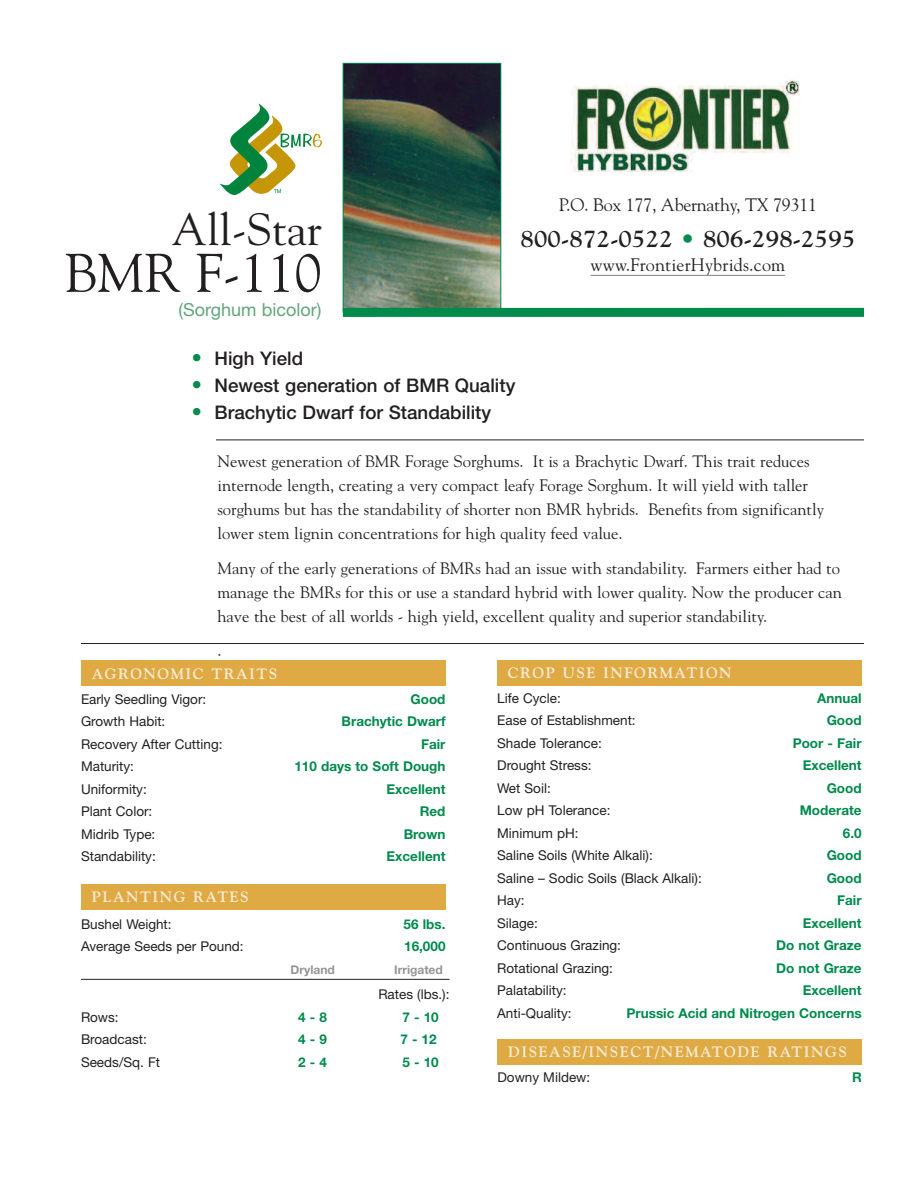
<style>
.page{position:relative;width:918px;height:1188px;background:#fff}
.page>*{position:absolute;margin:0;border:0;box-sizing:border-box;transform-origin:0 0}
.t1{font:54px "Goudy";color:#231f20}
.t2{font:45px "Goudy";color:#231f20}
.t3{font:700 24px "Goudy";letter-spacing:.01em;color:#231f20}
.t4{font:500 18.75px "Helvetica Neue";color:#231f20}
.t5{font:18px "Goudy";letter-spacing:-.015em;color:#231f20}
.t6{font:18px "Goudy";letter-spacing:.01em;color:#231f20}
.t7{font:18px "Helvetica Neue";color:#61a67b}
.t8{font:16.5px/24px "Goudy";color:#231f20}
.t9{font:15px "Goudy Bold Os F";letter-spacing:.1em;color:#f8edd8}
.t10{font:13.5px "Helvetica Neue";color:#231f20}
.t11{font:700 13.5px "Helvetica Neue";color:#008b4c}
.t12{font:700 12px "Helvetica Neue";color:#939598}
.s1{color:#008b4c}
.s2{font-family:"Goudy";font-weight:400;font-size:21px;color:#008b4c}
</style>
<div class="page">
<img style="left:345px;top:65px;width:154px;height:243px">
<div style="left:343px;top:63px;width:158px;height:249px;border:1px solid #008b4c"></div>
<svg style="left:220px;top:103px;width:102px;height:92px"></svg>
<hr style="left:81px;top:643px;width:783px;height:1px;background:#231f20">
<div style="left:497px;top:1039px;width:365px;height:26px;background:#dfaa44"></div>
<div style="left:81px;top:660px;width:365px;height:26px;background:#dfaa44"></div>
<div style="left:497px;top:660px;width:365px;height:26px;background:#dfaa44"></div>
<div style="left:343px;top:308px;width:521px;height:9px;background:#008b4c"></div>
<div style="left:81px;top:884px;width:365px;height:26px;background:#dfaa44"></div>
<hr style="left:81px;top:979px;width:368px;height:1px;background:#231f20">
<hr style="left:216px;top:440px;width:648px;height:1px;background:#231f20">
<hr style="left:591px;top:275px;width:194px;height:1px;background:#808285">
<img style="left:571px;top:80px;width:229px;height:92px">
<h2 class="t2" style="left:172px;top:203px;width:151px">All-Star</h2>
<h1 class="t1" style="left:64px;top:242px;width:259px">BMR F-110</h1>
<p class="t7" style="left:179px;top:303px;width:145px">(Sorghum bicolor)</p>
<p class="t5" style="left:559px;top:194px;width:260px">P.O. Box 177, Abernathy, TX 79311</p>
<h3 class="t3" style="left:520px;top:225px;width:336px">800-872-0522 <span class="s1">•</span> 806-298-2595</h3>
<p class="t6" style="left:591px;top:254px;width:196px">www.FrontierHybrids.com</p>
<p class="t4" style="left:190px;top:351px;width:114px"><span class="s2">•</span> High Yield</p>
<p class="t4" style="left:190px;top:378px;width:326px"><span class="s2">•</span> Newest generation of BMR Quality</p>
<p class="t4" style="left:190px;top:405px;width:302px"><span class="s2">•</span> Brachytic Dwarf for Standability</p>
<p class="t8" style="left:217px;top:449px;width:608px">Newest generation of BMR Forage Sorghums. It is a Brachytic Dwarf. This trait reduces internode length, creating a very compact leafy Forage Sorghum. It will yield with taller sorghums but has the standability of shorter non BMR hybrids. Benefits from significantly lower stem lignin concentrations for high quality feed value.</p>
<p class="t8" style="left:217px;top:556px;width:626px">Many of the early generations of BMRs had an issue with standability. Farmers either had to manage the BMRs for this or use a standard hybrid with lower quality. Now the producer can have the best of all worlds - high yield, excellent quality and superior standability.</p>
<p class="t8" style="left:217px;top:639px;width:6px">.</p>
<p class="t9" style="left:92px;top:668px;width:187px">AGRONOMIC TRAITS</p>
<p class="t9" style="left:508px;top:667px;width:225px">CROP USE INFORMATION</p>
<p class="t10" style="left:81px;top:694px;width:127px">Early Seedling Vigor:</p>
<p class="t11" style="left:411px;top:694px;width:36px">Good</p>
<p class="t10" style="left:81px;top:717px;width:86px">Growth Habit:</p>
<p class="t11" style="left:342px;top:717px;width:105px">Brachytic Dwarf</p>
<p class="t10" style="left:81px;top:739px;width:143px">Recovery After Cutting:</p>
<p class="t11" style="left:421px;top:739px;width:26px">Fair</p>
<p class="t10" style="left:81px;top:762px;width:55px">Maturity:</p>
<p class="t11" style="left:294px;top:762px;width:153px">110 days to Soft Dough</p>
<p class="t10" style="left:81px;top:784px;width:67px">Uniformity:</p>
<p class="t11" style="left:387px;top:784px;width:60px">Excellent</p>
<p class="t10" style="left:81px;top:807px;width:73px">Plant Color:</p>
<p class="t11" style="left:420px;top:807px;width:27px">Red</p>
<p class="t10" style="left:81px;top:829px;width:76px">Midrib Type:</p>
<p class="t11" style="left:404px;top:829px;width:43px">Brown</p>
<p class="t10" style="left:81px;top:852px;width:76px">Standability:</p>
<p class="t11" style="left:387px;top:852px;width:60px">Excellent</p>
<p class="t9" style="left:92px;top:891px;width:158px">PLANTING RATES</p>
<p class="t10" style="left:81px;top:919px;width:92px">Bushel Weight:</p>
<p class="t11" style="left:404px;top:919px;width:43px">56 lbs.</p>
<p class="t10" style="left:81px;top:942px;width:164px">Average Seeds per Pound:</p>
<p class="t11" style="left:404px;top:942px;width:43px">16,000</p>
<p class="t12" style="left:291px;top:966px;width:46px">Dryland</p>
<p class="t12" style="left:394px;top:966px;width:50px">Irrigated</p>
<p class="t10" style="left:378px;top:990px;width:73px">Rates (lbs.):</p>
<p class="t10" style="left:81px;top:1012px;width:39px">Rows:</p>
<p class="t11" style="left:298px;top:1012px;width:30px">4-8</p>
<p class="t11" style="left:402px;top:1012px;width:38px">7-10</p>
<p class="t10" style="left:81px;top:1035px;width:67px">Broadcast:</p>
<p class="t11" style="left:298px;top:1035px;width:30px">4-9</p>
<p class="t11" style="left:400px;top:1035px;width:38px">7-12</p>
<p class="t10" style="left:81px;top:1057px;width:81px">Seeds/Sq. Ft</p>
<p class="t11" style="left:298px;top:1057px;width:30px">2-4</p>
<p class="t11" style="left:402px;top:1057px;width:38px">5-10</p>
<p class="t10" style="left:497px;top:693px;width:65px">Life Cycle:</p>
<p class="t11" style="left:817px;top:693px;width:46px">Annual</p>
<p class="t10" style="left:497px;top:716px;width:140px">Ease of Establishment:</p>
<p class="t11" style="left:827px;top:716px;width:36px">Good</p>
<p class="t10" style="left:497px;top:738px;width:106px">Shade Tolerance:</p>
<p class="t11" style="left:793px;top:738px;width:70px">Poor - Fair</p>
<p class="t10" style="left:497px;top:761px;width:96px">Drought Stress:</p>
<p class="t11" style="left:803px;top:761px;width:60px">Excellent</p>
<p class="t10" style="left:497px;top:783px;width:55px">Wet Soil:</p>
<p class="t11" style="left:827px;top:783px;width:36px">Good</p>
<p class="t10" style="left:497px;top:806px;width:115px">Low pH Tolerance:</p>
<p class="t11" style="left:800px;top:806px;width:63px">Moderate</p>
<p class="t10" style="left:497px;top:828px;width:83px">Minimum pH:</p>
<p class="t11" style="left:843px;top:828px;width:20px">6.0</p>
<p class="t10" style="left:497px;top:851px;width:157px">Saline Soils (White Alkali):</p>
<p class="t11" style="left:827px;top:851px;width:36px">Good</p>
<p class="t10" style="left:497px;top:873px;width:206px">Saline – Sodic Soils (Black Alkali):</p>
<p class="t11" style="left:827px;top:873px;width:36px">Good</p>
<p class="t10" style="left:497px;top:896px;width:29px">Hay:</p>
<p class="t11" style="left:837px;top:896px;width:26px">Fair</p>
<p class="t10" style="left:497px;top:918px;width:42px">Silage:</p>
<p class="t11" style="left:803px;top:918px;width:60px">Excellent</p>
<p class="t10" style="left:497px;top:941px;width:125px">Continuous Grazing:</p>
<p class="t11" style="left:776px;top:941px;width:87px">Do not Graze</p>
<p class="t10" style="left:497px;top:963px;width:117px">Rotational Grazing:</p>
<p class="t11" style="left:776px;top:963px;width:87px">Do not Graze</p>
<p class="t10" style="left:497px;top:986px;width:71px">Palatability:</p>
<p class="t11" style="left:803px;top:986px;width:60px">Excellent</p>
<p class="t10" style="left:497px;top:1008px;width:76px">Anti-Quality:</p>
<p class="t11" style="left:626px;top:1008px;width:237px">Prussic Acid and Nitrogen Concerns</p>
<p class="t9" style="left:508px;top:1046px;width:340px">DISEASE/INSECT/NEMATODE RATINGS</p>
<p class="t10" style="left:497px;top:1073px;width:94px">Downy Mildew:</p>
<p class="t11" style="left:852px;top:1073px;width:11px">R</p>
</div>
